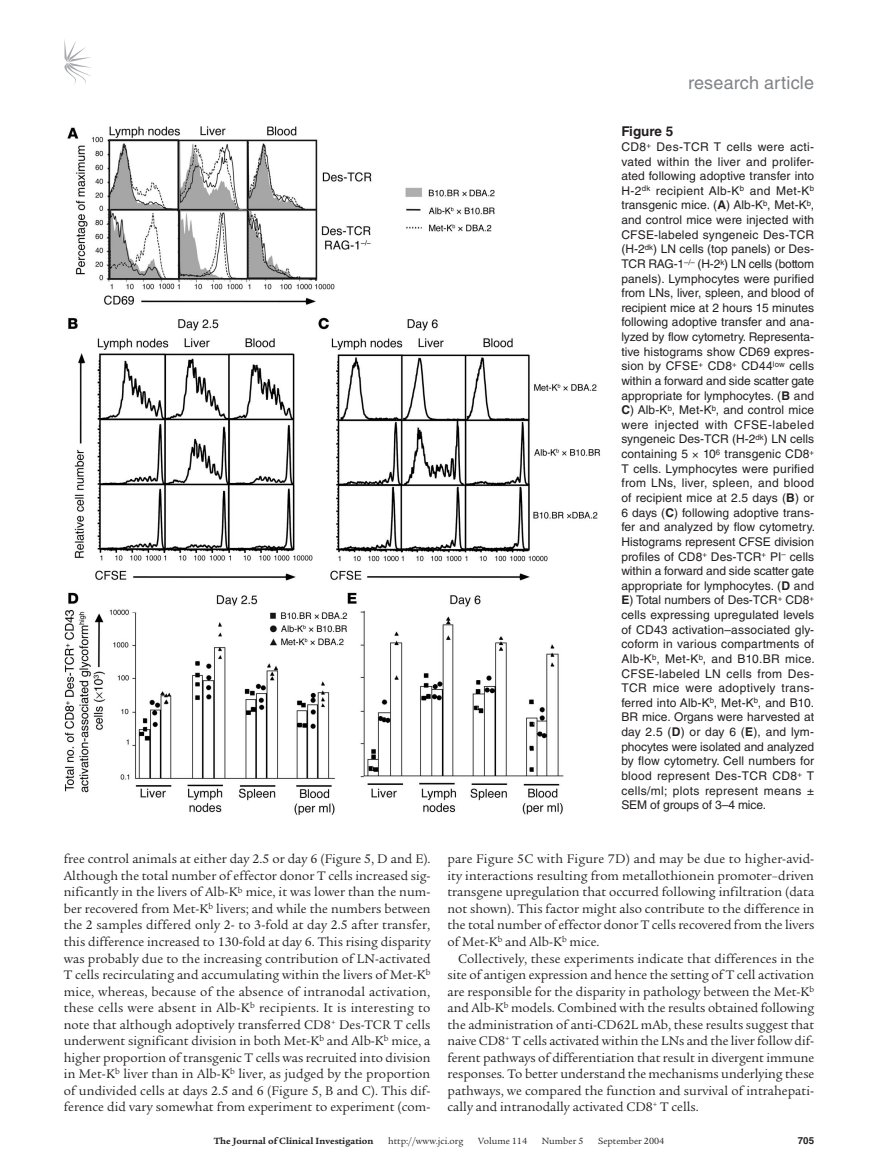
<style>
.page{position:relative;width:878px;height:1174px;background:#fff}
.page>*{position:absolute;margin:0;border:0;box-sizing:border-box;transform-origin:0 0}
.t1{font:18px "Helvetica LT Std";letter-spacing:.01em;color:#808285}
.t2{font:13.5px/16.5px "Legacy Serif Std";color:#231f20;text-align:justify}
.t3{font:700 13.5px "Helvetica LT Std";color:#231f20}
.t4{font:12px/14.5px "Helvetica LT Std";letter-spacing:.025em;color:#231f20;text-align:justify}
.t5{font:9.75px "Legacy Serif Std";color:#231f20}
.t6{font:700 9.75px "Legacy Serif Std";color:#231f20}
.t7{font:700 9.75px "Helvetica LT Std";color:#231f20}
.s1{font-weight:700}
</style>
<div class="page">
<svg style="left:64px;top:39px;width:27px;height:46px"></svg>
<img style="left:64px;top:126px;width:536px;height:689px">
<h1 class="t1" style="left:688px;top:72px;width:127px">research article</h1>
<p class="t3" style="left:621px;top:123px;width:53px">Figure 5</p>
<p class="t4" style="left:621px;top:139px;width:195px">CD8<sup>+</sup> Des-TCR T cells were acti&shy;vated within the liver and prolifer&shy;ated following adoptive transfer into H-2<sup>dk</sup> recipient Alb-K<sup>b</sup> and Met-K<sup>b </sup>transgenic mice. (<span class="s1">A</span>) Alb-K<sup>b</sup>, Met-K<sup>b</sup>, and control mice were injected with CFSE-labeled syngeneic Des-TCR (H-2<sup>dk</sup>) LN cells (top panels) or Des-TCR RAG-1<sup>–/–</sup> (H-2<sup>k</sup>) LN cells (bottom panels). Lymphocytes were purified from LNs, liver, spleen, and blood of recipient mice at 2 hours 15 minutes following adoptive transfer and ana&shy;lyzed by flow cytometry. Representa&shy;tive histograms show CD69 expres&shy;sion by CFSE<sup>+</sup> CD8<sup>+</sup> CD44<sup>low</sup> cells within a forward and side scatter gate appropriate for lymphocytes. (<span class="s1">B</span> and <span class="s1">C</span>) Alb-K<sup>b</sup>, Met-K<sup>b</sup>, and control mice were injected with CFSE-labeled syngeneic Des-TCR (H-2<sup>dk</sup>) LN cells containing 5 10<sup>6</sup> transgenic CD8<sup>+ </sup>T cells. Lymphocytes were purified from LNs, liver, spleen, and blood of recipient mice at 2.5 days (<span class="s1">B</span>) or 6 days (<span class="s1">C</span>) following adoptive trans&shy;fer and analyzed by flow cytometry.<br>Histograms represent CFSE division profiles of CD8<sup>+</sup> Des-TCR<sup>+</sup> PI<sup>–</sup> cells within a forward and side scatter gate appropriate for lymphocytes. (<span class="s1">D</span> and <span class="s1">E</span>) Total numbers of Des-TCR<sup>+</sup> CD8<sup>+ </sup>cells expressing upregulated levels of CD43 activation–associated gly&shy;coform in various compartments of Alb-K<sup>b</sup>, Met-K<sup>b</sup>, and B10.BR mice.<br>CFSE-labeled LN cells from Des-TCR mice were adoptively trans&shy;ferred into Alb-K<sup>b</sup>, Met-K<sup>b</sup>, and B10.<br>BR mice. Organs were harvested at day 2.5 (<span class="s1">D</span>) or day 6 (<span class="s1">E</span>), and lym&shy;phocytes were isolated and analyzed by flow cytometry. Cell numbers for blood represent Des-TCR CD8<sup>+</sup> T cells/ml; plots represent means ± SEM of groups of 3–4 mice.</p>
<p class="t2" style="left:64px;top:851px;width:368px">free control animals at either day 2.5 or day 6 (Figure 5, D and E).<br>Although the total number of effector donor T cells increased sig&shy;nificantly in the livers of Alb-K<sup>b</sup> mice, it was lower than the num&shy;ber recovered from Met-K<sup>b</sup> livers; and while the numbers between the 2 samples differed only 2- to 3-fold at day 2.5 after transfer, this difference increased to 130-fold at day 6. This rising disparity was probably due to the increasing contribution of LN-activated T cells recirculating and accumulating within the livers of Met-K<sup>b </sup>mice, whereas, because of the absence of intranodal activation, these cells were absent in Alb-K<sup>b</sup> recipients. It is interesting to note that although adoptively transferred CD8<sup>+</sup> Des-TCR T cells underwent significant division in both Met-K<sup>b</sup> and Alb-K<sup>b</sup> mice, a higher proportion of transgenic T cells was recruited into division in Met-K<sup>b</sup> liver than in Alb-K<sup>b</sup> liver, as judged by the proportion of undivided cells at days 2.5 and 6 (Figure 5, B and C). This dif&shy;ference did vary somewhat from experiment to experiment (com-</p>
<p class="t2" style="left:447px;top:851px;width:368px">pare Figure 5C with Figure 7D) and may be due to higher-avid&shy;ity interactions resulting from metallothionein promoter–driven transgene upregulation that occurred following infiltration (data not shown). This factor might also contribute to the difference in the total number of effector donor T cells recovered from the livers of Met-K<sup>b</sup> and Alb-K<sup>b</sup> mice.</p>
<p class="t2" style="left:447px;top:950px;width:368px;text-indent:11px">Collectively, these experiments indicate that differences in the site of antigen expression and hence the setting of T cell activation are responsible for the disparity in pathology between the Met-K<sup>b </sup>and Alb-K<sup>b</sup> models. Combined with the results obtained following the administration of anti-CD62L mAb, these results suggest that naive CD8<sup>+</sup> T cells activated within the LNs and the liver follow dif&shy;ferent pathways of differentiation that result in divergent immune responses. To better understand the mechanisms underlying these pathways, we compared the function and survival of intrahepati&shy;cally and intranodally activated CD8<sup>+</sup> T cells.</p>
<p class="t6" style="left:214px;top:1135px;width:161px">The Journal of Clinical Investigation</p>
<p class="t5" style="left:388px;top:1135px;width:77px">http://www.jci.org</p>
<p class="t5" style="left:478px;top:1135px;width:50px">Volume 114</p>
<p class="t5" style="left:542px;top:1135px;width:43px">Number 5</p>
<p class="t5" style="left:598px;top:1135px;width:68px">September 2004</p>
<p class="t7" style="left:797px;top:1134px;width:18px">705</p>
</div>
